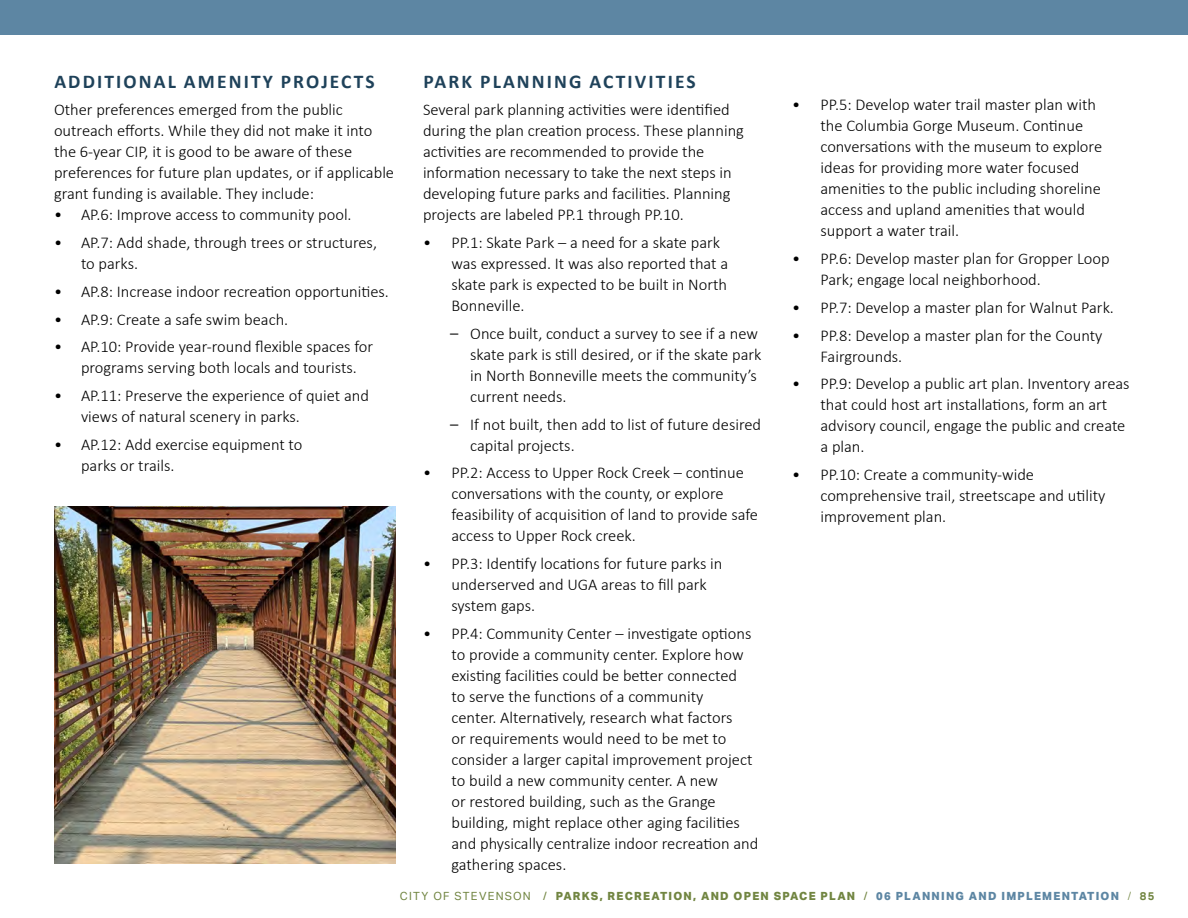
<style>
.page{position:relative;width:1188px;height:918px;background:#fff}
.page>*{position:absolute;margin:0;border:0;box-sizing:border-box;transform-origin:0 0}
.SUBHEAD_2_REGULAR{font:700 19.5px "Calibri";letter-spacing:.11em;color:#1f425a}
.BODY_TEXT_1{font:700 19.5px "Calibri";letter-spacing:.11em;color:#1f425a}
.BODY_TEXT_1-2{font:300 16.5px/21px "Calibri";color:#000}
.SUBHEAD_2_REGULAR-2{font:300 16.5px/21px "Calibri";color:#000}
.t1{font:800 11.25px "Aktiv Grotesk";letter-spacing:.11em;color:#718541}
.s1{font-family:"Aktiv Grotesk"}
.s2{font-weight:400}
.s3{color:#5d86a3}
.s4{font-weight:300}
.s5{font-weight:700}
</style>
<div class="page">
<div style="left:0;top:0;width:1188px;height:34px;background:#5d86a3"></div>
<img style="left:54px;top:507px;width:342px;height:357px">
<p class="SUBHEAD_2_REGULAR" style="left:54px;top:67px;width:322px">ADDITIONAL AMENITY PROJECTS</p>
<p class="SUBHEAD_2_REGULAR-2" style="left:54px;top:99px;width:342px">Other preferences emerged from the public outreach efforts. While they did not make it into the 6-year CIP, it is good to be aware of these preferences for future plan updates, or if applicable grant funding is available. They include:</p>
<p class="BODY_TEXT_1-2" style="left:54px;top:204px;width:299px">• AP.6: Improve access to community pool.</p>
<p class="BODY_TEXT_1-2" style="left:81px;top:232px;width:298px;text-indent:-27px">• AP.7: Add shade, through trees or structures, to parks.</p>
<p class="BODY_TEXT_1-2" style="left:54px;top:281px;width:337px">• AP.8: Increase indoor recreation opportunities.</p>
<p class="BODY_TEXT_1-2" style="left:54px;top:308px;width:236px">• AP.9: Create a safe swim beach.</p>
<p class="BODY_TEXT_1-2" style="left:81px;top:336px;width:294px;text-indent:-27px">• AP.10: Provide year-round flexible spaces for programs serving both locals and tourists.</p>
<p class="BODY_TEXT_1-2" style="left:81px;top:385px;width:290px;text-indent:-27px">• AP.11: Preserve the experience of quiet and views of natural scenery in parks.</p>
<p class="BODY_TEXT_1-2" style="left:81px;top:434px;width:223px;text-indent:-27px">• AP.12: Add exercise equipment to parks or trails.</p>
<p class="BODY_TEXT_1" style="left:423px;top:67px;width:274px">PARK PLANNING ACTIVITIES</p>
<p class="BODY_TEXT_1-2" style="left:423px;top:99px;width:323px">Several park planning activities were identified during the plan creation process. These planning activities are recommended to provide the information necessary to take the next steps in developing future parks and facilities. Planning projects are labeled PP.1 through PP.10.</p>
<p class="BODY_TEXT_1-2" style="left:452px;top:232px;width:278px;text-indent:-28px">• PP.1: Skate Park – a need for a skate park was expressed. It was also reported that a skate park is expected to be built in North Bonneville.</p>
<p class="BODY_TEXT_1-2" style="left:470px;top:323px;width:293px;text-indent:-20px"><span class="s1">–</span> Once built, conduct a survey to see if a new skate park is still desired, or if the skate park in North Bonneville meets the community’s current needs.</p>
<p class="BODY_TEXT_1-2" style="left:470px;top:413px;width:292px;text-indent:-20px"><span class="s1">–</span> If not built, then add to list of future desired capital projects.</p>
<p class="BODY_TEXT_1-2" style="left:452px;top:462px;width:308px;text-indent:-28px">• PP.2: Access to Upper Rock Creek – continue conversations with the county, or explore feasibility of acquisition of land to provide safe access to Upper Rock creek.</p>
<p class="BODY_TEXT_1-2" style="left:452px;top:553px;width:272px;text-indent:-28px">• PP.3: Identify locations for future parks in underserved and UGA areas to fill park system gaps.</p>
<p class="BODY_TEXT_1-2" style="left:452px;top:623px;width:308px;text-indent:-28px">• PP.4: Community Center – investigate options to provide a community center. Explore how existing facilities could be better connected<br>to serve the functions of a community<br>center. Alternatively, research what factors<br>or requirements would need to be met to consider a larger capital improvement project to build a new community center. A new<br>or restored building, such as the Grange building, might replace other aging facilities and physically centralize indoor recreation and gathering spaces.</p>
<p class="BODY_TEXT_1-2" style="left:820px;top:94px;width:283px;text-indent:-28px">• PP.5: Develop water trail master plan with the Columbia Gorge Museum. Continue conversations with the museum to explore ideas for providing more water focused amenities to the public including shoreline access and upland amenities that would support a water trail.</p>
<p class="BODY_TEXT_1-2" style="left:820px;top:248px;width:291px;text-indent:-28px">• PP.6: Develop master plan for Gropper Loop<br>Park; engage local neighborhood.</p>
<p class="BODY_TEXT_1-2" style="left:792px;top:297px;width:323px">• PP.7: Develop a master plan for Walnut Park.</p>
<p class="BODY_TEXT_1-2" style="left:820px;top:324px;width:284px;text-indent:-28px">• PP.8: Develop a master plan for the County<br>Fairgrounds.</p>
<p class="BODY_TEXT_1-2" style="left:820px;top:373px;width:311px;text-indent:-28px">• PP.9: Develop a public art plan. Inventory areas that could host art installations, form an art advisory council, engage the public and create a plan.</p>
<p class="BODY_TEXT_1-2" style="left:820px;top:464px;width:286px;text-indent:-28px">• PP.10: Create a community-wide comprehensive trail, streetscape and utility improvement plan.</p>
<p class="t1" style="left:400px;top:889px;width:756px"><span class="s2">CITY OF STEVENSON /</span> PARKS, RECREATION, AND OPEN SPACE PLAN <span class="s2">/</span> <span class="s3">06 PLANNING AND IMPLEMENTATION</span> <span class="s4">/</span> <span class="s5">85</span></p>
</div>
